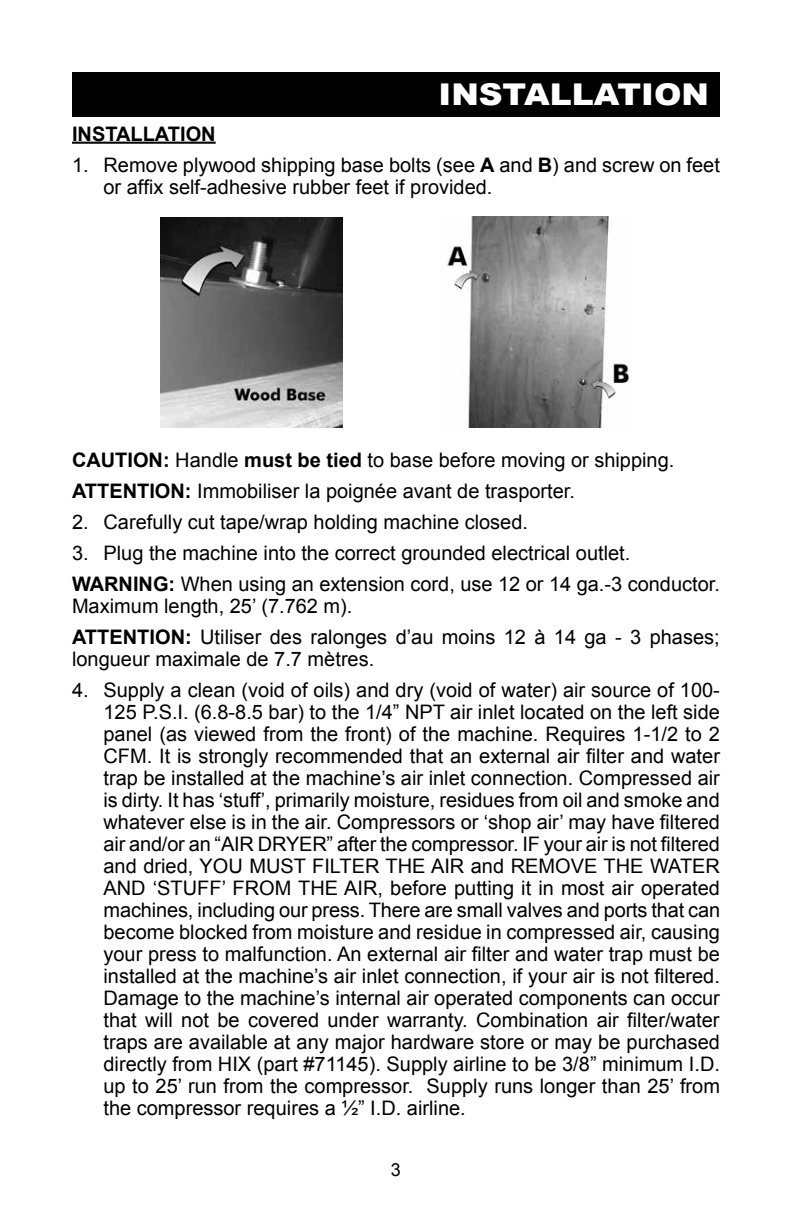
<style>
.page{position:relative;width:792px;height:1224px;background:#fff}
.page>*{position:absolute;margin:0;border:0;box-sizing:border-box;transform-origin:0 0}
.t1{font:900 30px "Arial";color:#fff;scale:1.1 1}
.t2{font:20px/22px "Arial";color:#000}
.t3{font:700 20px "Arial";color:#000}
.t4{font:18px "Arial";color:#000}
.s1{font-weight:700}
</style>
<div class="page">
<hr style="left:72px;top:142px;width:144px;height:2px;background:#000">
<div style="left:73px;top:73px;width:646px;height:43px;background:#000"></div>
<div style="left:72px;top:72px;width:648px;height:45px;border:2px solid #000"></div>
<img style="left:160px;top:217px;width:183px;height:211px">
<img style="left:447px;top:217px;width:183px;height:210px">
<h1 class="t1" style="left:439px;top:73px;width:247px">INSTALLATION</h1>
<p class="t3" style="left:72px;top:120px;width:145px">INSTALLATION</p>
<p class="t2" style="left:104px;top:154px;width:618px;text-indent:-32px">1. Remove plywood shipping base bolts (see <span class="s1">A</span> and <span class="s1">B</span>) and screw on feet or affix self-adhesive rubber feet if provided.</p>
<p class="t2" style="left:72px;top:444px;width:604px;line-height:31px"><span class="s1">CAUTION:</span> Handle <span class="s1">must be tied</span> to base before moving or shipping.<br><span class="s1">ATTENTION:</span> Immobiliser la poignée avant de trasporter.</p>
<p class="t2" style="left:72px;top:511px;width:458px">2. Carefully cut tape/wrap holding machine closed.</p>
<p class="t2" style="left:72px;top:537px;width:650px;line-height:31px">3. Plug the machine into the correct grounded electrical outlet.<br><span class="s1">WARNING:</span> When using an extension cord, use 12 or 14 ga.-3 conductor.</p>
<p class="t2" style="left:72px;top:590px;width:649px;line-height:31px">Maximum length, 25’ (7.762 m).<br><span class="s1">ATTENTION:</span> Utiliser des ralonges d’au moins 12 à 14 ga - 3 phases;</p>
<p class="t2" style="left:72px;top:648px;width:304px">longueur maximale de 7.7 mètres.</p>
<p class="t2" style="left:104px;top:679px;width:618px;text-align:justify;text-indent:-32px">4. Supply a clean (void of oils) and dry (void of water) air source of 100- 125 P.S.I. (6.8-8.5 bar) to the 1/4” NPT air inlet located on the left side panel (as viewed from the front) of the machine. Requires 1-1/2 to 2<br>CFM. It is strongly recommended that an external air filter and water trap be installed at the machine’s air inlet connection. Compressed air is dirty. It has ‘stuff’, primarily moisture, residues from oil and smoke and whatever else is in the air. Compressors or ‘shop air’ may have filtered air and/or an “AIR DRYER” after the compressor. IF your air is not filtered and dried, YOU MUST FILTER THE AIR and REMOVE THE WATER AND ‘STUFF’ FROM THE AIR, before putting it in most air operated machines, including our press. There are small valves and ports that can become blocked from moisture and residue in compressed air, causing your press to malfunction. An external air filter and water trap must be installed at the machine’s air inlet connection, if your air is not filtered.<br>Damage to the machine’s internal air operated components can occur that will not be covered under warranty. Combination air filter/water traps are available at any major hardware store or may be purchased directly from HIX (part #71145). Supply airline to be 3/8” minimum I.D. up to 25’ run from the compressor. Supply runs longer than 25’ from the compressor requires a ½” I.D. airline.</p>
<p class="t4" style="left:391px;top:1158px;width:12px">3</p>
</div>
